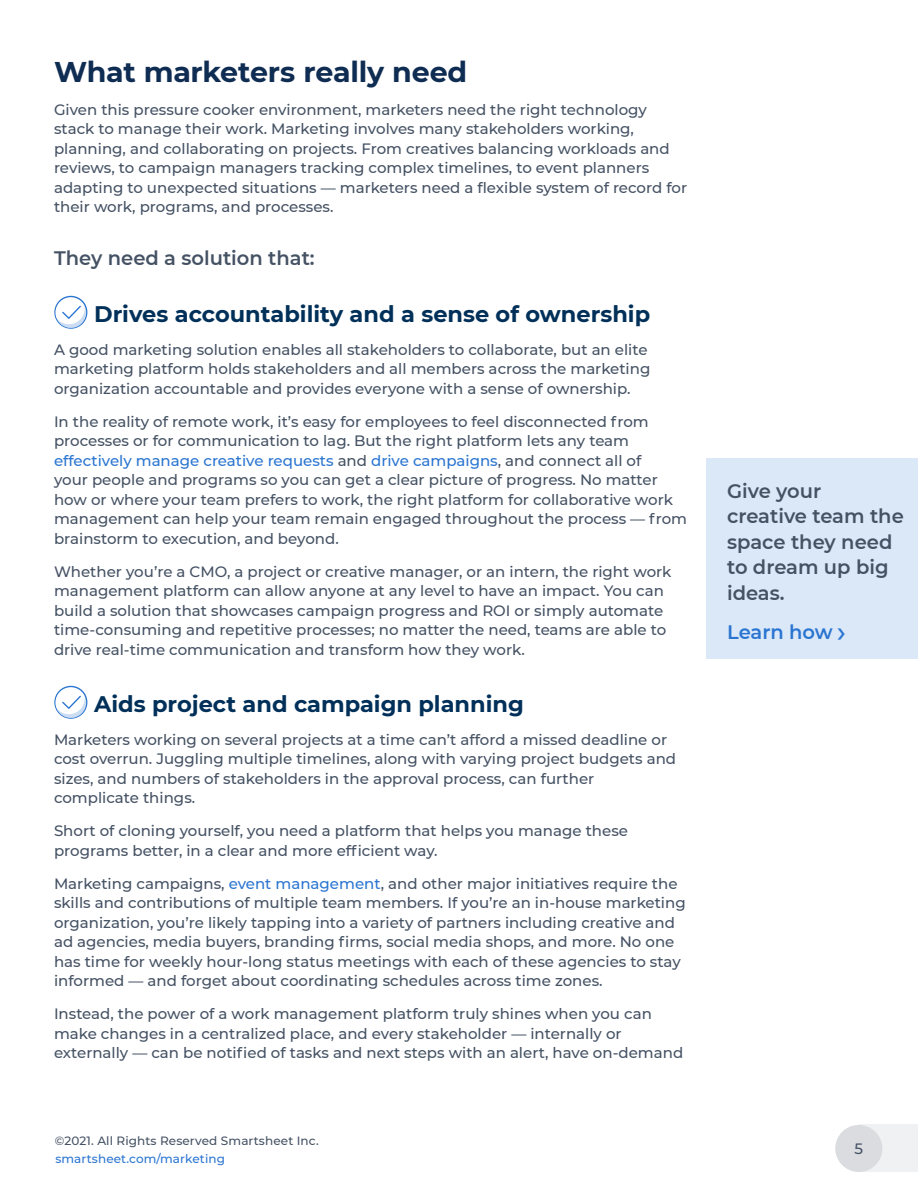
<style>
.page{position:relative;width:918px;height:1188px;background:#fff}
.page>*{position:absolute;margin:0;border:0;box-sizing:border-box;transform-origin:0 0}
.t1{font:700 28.5px "Montserrat";letter-spacing:-.01em;color:#0f2d52}
.t2{font:700 22.5px "Montserrat";color:#003059}
.t3{font:600 19.5px/25.5px "Montserrat";color:#455264}
.t4{font:600 19.5px "Montserrat";letter-spacing:-.005em;color:#2a75d1}
.t5{font:500 15px/19.5px "Montserrat";color:#455264}
.t6{font:500 12px "Montserrat";letter-spacing:.01em;color:#455264}
.t7{font:500 12px "Montserrat";letter-spacing:.01em;color:#2a75d1}
.s1{color:#2a75d1}
.s2{font-weight:500;font-size:30px}
</style>
<div class="page">
<div style="left:860px;top:1125px;width:58px;height:47px;background:#f0f1f3"></div>
<div style="left:835px;top:1125px;width:47px;height:47px;background:#dadce0;border-radius:50%"></div>
<svg style="left:54px;top:296px;width:34px;height:33px"></svg>
<svg style="left:54px;top:686px;width:34px;height:33px"></svg>
<div style="left:707px;top:459px;width:211px;height:200px;background:#dbe8f8"></div>
<h1 class="t1" style="left:54px;top:51px;width:415px">What marketers really need</h1>
<p class="t5" style="left:54px;top:99px;width:635px">Given this pressure cooker environment, marketers need the right technology stack to manage their work. Marketing involves many stakeholders working, planning, and collaborating on projects. From creatives balancing workloads and reviews, to campaign managers tracking complex timelines, to event planners adapting to unexpected situations — marketers need a flexible system of record for their work, programs, and processes.</p>
<h3 class="t3" style="left:54px;top:244px;width:262px">They need a solution that:</h3>
<h2 class="t2" style="left:94px;top:297px;width:558px">Drives accountability and a sense of ownership</h2>
<p class="t5" style="left:54px;top:339px;width:598px">A good marketing solution enables all stakeholders to collaborate, but an elite marketing platform holds stakeholders and all members across the marketing organization accountable and provides everyone with a sense of ownership.</p>
<p class="t5" style="left:54px;top:411px;width:635px">In the reality of remote work, it’s easy for employees to feel disconnected from processes or for communication to lag. But the right platform lets any team <span class="s1">effectively manage creative requests</span> and <span class="s1">drive campaigns</span>, and connect all of<br>your people and programs so you can get a clear picture of progress. No matter how or where your team prefers to work, the right platform for collaborative work management can help your team remain engaged throughout the process — from brainstorm to execution, and beyond.</p>
<p class="t5" style="left:54px;top:561px;width:619px">Whether you’re a CMO, a project or creative manager, or an intern, the right work management platform can allow anyone at any level to have an impact. You can build a solution that showcases campaign progress and ROI or simply automate time-consuming and repetitive processes; no matter the need, teams are able to drive real-time communication and transform how they work.</p>
<h2 class="t2" style="left:94px;top:687px;width:431px">Aids project and campaign planning</h2>
<p class="t5" style="left:54px;top:729px;width:624px">Marketers working on several projects at a time can’t afford a missed deadline or cost overrun. Juggling multiple timelines, along with varying project budgets and sizes, and numbers of stakeholders in the approval process, can further complicate things.</p>
<p class="t5" style="left:54px;top:820px;width:576px">Short of cloning yourself, you need a platform that helps you manage these programs better, in a clear and more efficient way.</p>
<p class="t5" style="left:54px;top:873px;width:633px">Marketing campaigns, <span class="s1">event management</span>, and other major initiatives require the skills and contributions of multiple team members. If you’re an in-house marketing organization, you’re likely tapping into a variety of partners including creative and ad agencies, media buyers, branding firms, social media shops, and more. No one has time for weekly hour-long status meetings with each of these agencies to stay informed — and forget about coordinating schedules across time zones.</p>
<p class="t5" style="left:54px;top:1003px;width:631px">Instead, the power of a work management platform truly shines when you can make changes in a centralized place, and every stakeholder — internally or externally — can be notified of tasks and next steps with an alert, have on-demand</p>
<p class="t6" style="left:55px;top:1133px;width:266px">©2021. All Rights Reserved Smartsheet Inc.</p>
<p class="t7" style="left:55px;top:1151px;width:171px">smartsheet.com/marketing</p>
<h3 class="t3" style="left:727px;top:477px;width:178px">Give your creative team the space they need to dream up big ideas.</h3>
<h3 class="t4" style="left:727px;top:618px;width:121px">Learn how <span class="s2">›</span></h3>
<p class="t5" style="left:855px;top:1139px;width:10px">5</p>
</div>
